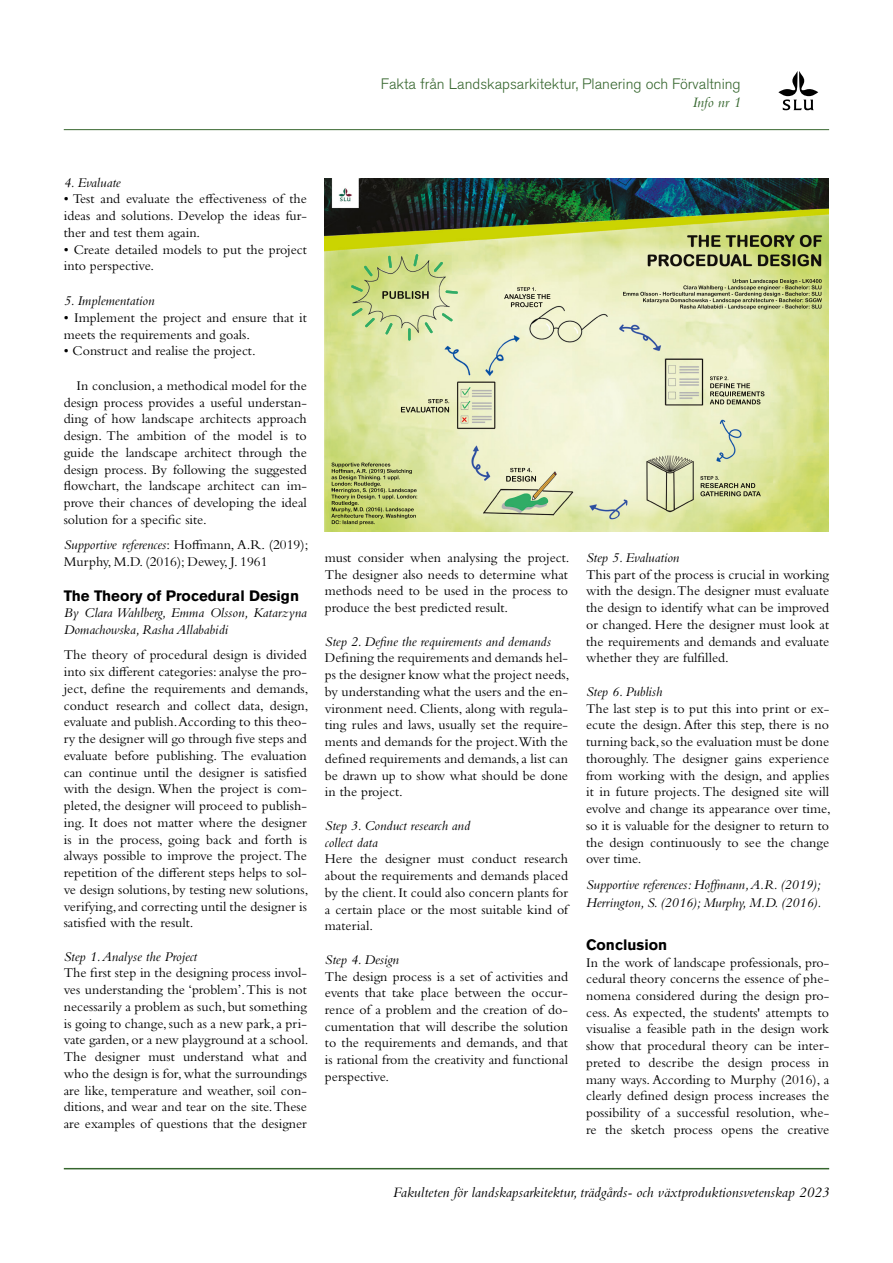
<style>
.page{position:relative;width:893px;height:1263px;background:#fff}
.page>*{position:absolute;margin:0;border:0;box-sizing:border-box;transform-origin:0 0}
.Fot{font:italic 15px "Bembo";color:#000}
.t1{font:300 15px "Akzidenz Grotesk BE";color:#36662e}
.Underrubrik{font:700 15px "Akzidenz Grotesk Std";color:#000}
.t2{font:italic 15px "Bembo";color:#36662e}
.Brödtext{font:13.95px/16.8px "Bembo Std";color:#000;text-align:justify}
.Brödtext_utan_indrag{font:13.95px/16.8px "Bembo Std";color:#000}
.Brödtext_utan_indrag-2{font:italic 13.95px "Bembo Std";color:#000}
.Bildtext{font:italic 13.95px/18px "Bembo Std";color:#000}
.Brödtext-2{font:italic 13.95px/16.8px "Bembo Std";color:#000}
.s1{font-style:italic}
</style>
<div class="page">
<svg style="left:778px;top:71px;width:40px;height:39px"></svg>
<hr style="left:64px;top:1168px;width:765px;height:1px;background:#36662e">
<hr style="left:64px;top:129px;width:765px;height:1px;background:#36662e">
<img style="left:324px;top:178px;width:504px;height:353px">
<svg style="left:408px;top:328px;width:3px;height:13px"></svg>
<svg style="left:385px;top:323px;width:8px;height:12px"></svg>
<svg style="left:352px;top:308px;width:23px;height:19px"></svg>
<svg style="left:351px;top:285px;width:12px;height:7px"></svg>
<svg style="left:364px;top:266px;width:9px;height:10px"></svg>
<svg style="left:388px;top:256px;width:4px;height:12px"></svg>
<svg style="left:413px;top:254px;width:5px;height:12px"></svg>
<svg style="left:434px;top:262px;width:9px;height:10px"></svg>
<svg style="left:446px;top:290px;width:12px;height:4px"></svg>
<svg style="left:442px;top:313px;width:11px;height:8px"></svg>
<svg style="left:425px;top:322px;width:8px;height:11px"></svg>
<p class="t1" style="left:381px;top:76px;width:361px">Fakta från Landskapsarkitektur, Planering och Förvaltning</p>
<p class="t2" style="left:692px;top:94px;width:50px">Info nr 1</p>
<p class="Brödtext_utan_indrag-2" style="left:64px;top:174px;width:58px">4. Evaluate</p>
<p class="Brödtext_utan_indrag" style="left:64px;top:190px;width:245px;text-align:justify">• Test and evaluate the effectiveness of the ideas and solutions. Develop the ideas fur&shy;ther and test them again.</p>
<p class="Brödtext_utan_indrag" style="left:64px;top:240px;width:245px">• Create detailed models to put the project into perspective.</p>
<p class="Brödtext_utan_indrag-2" style="left:64px;top:292px;width:92px">5. Implementation</p>
<p class="Brödtext_utan_indrag" style="left:64px;top:309px;width:245px">• Implement the project and ensure that it meets the requirements and goals.</p>
<p class="Brödtext_utan_indrag" style="left:64px;top:342px;width:193px">• Construct and realise the project.</p>
<p class="Brödtext" style="left:64px;top:377px;width:245px;text-indent:13px">In conclusion, a methodical model for the design process provides a useful understan&shy;ding of how landscape architects approach design. The ambition of the model is to guide the landscape architect through the design process. By following the suggested flowchart, the landscape architect can im&shy;prove their chances of developing the ideal solution for a specific site.</p>
<p class="Brödtext" style="left:64px;top:536px;width:246px"><span class="s1">Supportive references</span>: Hoffmann, A.R. (2019);<br>Murphy, M.D. (2016); Dewey, J. 1961</p>
<p class="Underrubrik" style="left:64px;top:587px;width:237px">The Theory of Procedural Design</p>
<p class="Brödtext-2" style="left:64px;top:604px;width:245px">By Clara Wahlberg, Emma Olsson, Katarzyna<br>Domachowska, Rasha Allababidi</p>
<p class="Brödtext" style="left:64px;top:646px;width:246px">The theory of procedural design is divided into six different categories: analyse the pro&shy;ject, define the requirements and demands, conduct research and collect data, design, evaluate and publish. According to this theo&shy;ry the designer will go through five steps and evaluate before publishing. The evaluation can continue until the designer is satisfied with the design. When the project is com&shy;pleted, the designer will proceed to publish&shy;ing. It does not matter where the designer is in the process, going back and forth is always possible to improve the project. The repetition of the different steps helps to sol&shy;ve design solutions, by testing new solutions, verifying, and correcting until the designer is satisfied with the result.</p>
<p class="Brödtext_utan_indrag-2" style="left:64px;top:948px;width:135px">Step 1. Analyse the Project</p>
<p class="Brödtext" style="left:64px;top:964px;width:246px">The first step in the designing process invol&shy;ves understanding the ‘problem’. This is not necessarily a problem as such, but something is going to change, such as a new park, a pri&shy;vate garden, or a new playground at a school.<br>The designer must understand what and who the design is for, what the surroundings are like, temperature and weather, soil con&shy;ditions, and wear and tear on the site. These are examples of questions that the designer</p>
<p class="Brödtext" style="left:325px;top:549px;width:246px">must consider when analysing the project.<br>The designer also needs to determine what methods need to be used in the process to produce the best predicted result.</p>
<p class="Brödtext_utan_indrag-2" style="left:325px;top:633px;width:227px">Step 2. Define the requirements and demands</p>
<p class="Brödtext" style="left:325px;top:649px;width:246px">Defining the requirements and demands hel&shy;ps the designer know what the project needs, by understanding what the users and the en&shy;vironment need. Clients, along with regula&shy;ting rules and laws, usually set the require&shy;ments and demands for the project.With the defined requirements and demands, a list can be drawn up to show what should be done in the project.</p>
<p class="Brödtext_utan_indrag-2" style="left:325px;top:817px;width:147px">Step 3. Conduct research and</p>
<p class="Brödtext_utan_indrag-2" style="left:325px;top:834px;width:54px">collect data</p>
<p class="Brödtext" style="left:325px;top:850px;width:245px">Here the designer must conduct research about the requirements and demands placed by the client. It could also concern plants for a certain place or the most suitable kind of material.</p>
<p class="Brödtext_utan_indrag-2" style="left:325px;top:951px;width:76px">Step 4. Design</p>
<p class="Brödtext" style="left:325px;top:967px;width:245px">The design process is a set of activities and events that take place between the occur&shy;rence of a problem and the creation of do&shy;cumentation that will describe the solution to the requirements and demands, and that is rational from the creativity and functional perspective.</p>
<p class="Brödtext_utan_indrag-2" style="left:586px;top:549px;width:95px">Step 5. Evaluation</p>
<p class="Brödtext" style="left:586px;top:566px;width:245px">This part of the process is crucial in working with the design. The designer must evaluate the design to identify what can be improved or changed. Here the designer must look at the requirements and demands and evaluate whether they are fulfilled.</p>
<p class="Brödtext_utan_indrag-2" style="left:586px;top:683px;width:78px">Step 6. Publish</p>
<p class="Brödtext" style="left:586px;top:700px;width:246px">The last step is to put this into print or ex&shy;ecute the design. After this step, there is no turning back, so the evaluation must be done thoroughly. The designer gains experience from working with the design, and applies it in future projects. The designed site will evolve and change its appearance over time, so it is valuable for the designer to return to the design continuously to see the change over time.</p>
<p class="Bildtext" style="left:586px;top:875px;width:237px">Supportive references: Hoffmann, A.R. (2019);<br>Herrington, S. (2016); Murphy, M.D. (2016).</p>
<p class="Underrubrik" style="left:586px;top:936px;width:83px">Conclusion</p>
<p class="Brödtext" style="left:586px;top:953px;width:245px">In the work of landscape professionals, pro&shy;cedural theory concerns the essence of phe&shy;nomena considered during the design pro&shy;cess. As expected, the students' attempts to visualise a feasible path in the design work show that procedural theory can be inter&shy;preted to describe the design process in many ways. According to Murphy (2016), a clearly defined design process increases the possibility of a successful resolution, whe&shy;re the sketch process opens the creative</p>
<p class="Fot" style="left:393px;top:1184px;width:438px">Fakulteten för landskapsarkitektur, trädgårds- och växtproduktionsvetenskap 2023</p>
</div>
